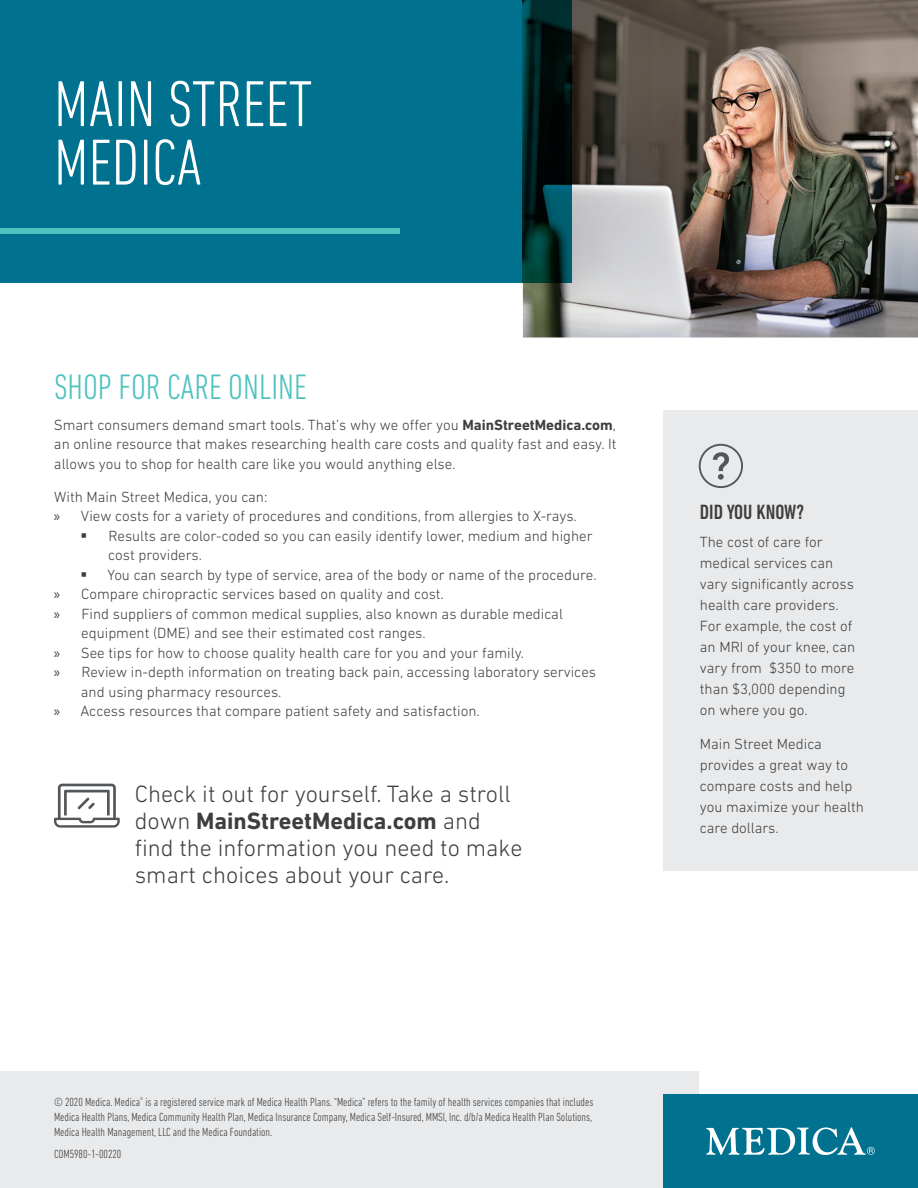
<style>
.page{position:relative;width:918px;height:1188px;background:#fff}
.page>*{position:absolute;margin:0;border:0;box-sizing:border-box;transform-origin:0 0}
.t1{font:300 condensed 66px/58.5px "DIN Next LT Pro";color:#fff}
.t2{font:300 condensed 36px "DIN Next LT Pro";color:#4ec2bf}
.t3{font:300 24px/27px "DIN Next LT Pro";color:#3e3e3f}
.t4{font:500 condensed 21px "DIN Next LT Pro";color:#3e3e3f}
.t5{font:300 15px/21px "DIN Next LT Pro";color:#3e3e3f}
.t6{font:300 condensed 12px/15px "DIN Next LT Pro";color:#3e3e3f;text-align:justify}
.s1{font-weight:700}
.s2{font-family:"Myriad Pro";font-weight:400}
</style>
<div class="page">
<img style="left:523px;top:0;width:395px;height:338px">
<div style="left:0;top:0;width:523px;height:283px;background:#00718e"></div>
<img style="left:523px;top:0;width:48px;height:283px">
<div style="left:0;top:228px;width:400px;height:5px;background:#4ec2bf"></div>
<div style="left:0;top:1071px;width:699px;height:117px;background:#e9eaeb"></div>
<div style="left:663px;top:1094px;width:255px;height:94px;background:#00718e"></div>
<svg style="left:706px;top:1127px;width:169px;height:28px"></svg>
<svg style="left:54px;top:784px;width:66px;height:44px"></svg>
<div style="left:663px;top:410px;width:255px;height:460px;background:#e9eaeb"></div>
<svg style="left:699px;top:444px;width:44px;height:44px"></svg>
<h1 class="t1" style="left:54px;top:74px;width:260px">MAIN STREET<br>MEDICA</h1>
<h2 class="t2" style="left:54px;top:366px;width:254px">SHOP FOR CARE ONLINE</h2>
<p class="t5" style="left:54px;top:415px;width:564px;line-height:19.5px;text-align:justify">Smart consumers demand smart tools. That’s why we offer you <span class="s1">MainStreetMedica.com</span>, an online resource that makes researching health care costs and quality fast and easy. It allows you to shop for health care like you would anything else.</p>
<p class="t5" style="left:54px;top:487px;width:524px;line-height:19.5px">With Main Street Medica, you can:<br><span class="s2">»</span> View costs for a variety of procedures and conditions, from allergies to X-rays.</p>
<p class="t5" style="left:108px;top:526px;width:486px;line-height:19.5px;text-indent:-28px">▪ Results are color-coded so you can easily identify lower, medium and higher cost providers.</p>
<p class="t5" style="left:80px;top:564px;width:518px">▪ You can search by type of service, area of the body or name of the procedure.</p>
<p class="t5" style="left:54px;top:583px;width:391px"><span class="s2">»</span> Compare chiropractic services based on quality and cost.</p>
<p class="t5" style="left:54px;top:603px;width:510px"><span class="s2">»</span> Find suppliers of common medical supplies, also known as durable medical</p>
<p class="t5" style="left:81px;top:622px;width:346px">equipment (DME) and see their estimated cost ranges.</p>
<p class="t5" style="left:54px;top:642px;width:472px"><span class="s2">»</span> See tips for how to choose quality health care for you and your family.</p>
<p class="t5" style="left:54px;top:661px;width:544px"><span class="s2">»</span> Review in-depth information on treating back pain, accessing laboratory services</p>
<p class="t5" style="left:81px;top:681px;width:202px">and using pharmacy resources.</p>
<p class="t5" style="left:54px;top:700px;width:427px"><span class="s2">»</span> Access resources that compare patient safety and satisfaction.</p>
<h3 class="t3" style="left:135px;top:780px;width:389px">Check it out for yourself. Take a stroll down <span class="s1">MainStreetMedica.com</span> and find the information you need to make smart choices about your care.</h3>
<p class="t6" style="left:54px;top:1094px;width:541px">© 2020 Medica. Medica<sup>®</sup> is a registered service mark of Medica Health Plans. “Medica” refers to the family of health services companies that includes Medica Health Plans, Medica Community Health Plan, Medica Insurance Company, Medica Self-Insured, MMSI, Inc. d/b/a Medica Health Plan Solutions, Medica Health Management, LLC and the Medica Foundation.</p>
<p class="t6" style="left:54px;top:1146px;width:69px">COM5980-1-00220</p>
<h3 class="t4" style="left:700px;top:500px;width:106px">DID YOU KNOW?</h3>
<p class="t5" style="left:700px;top:531px;width:157px">The cost of care for medical services can vary significantly across health care providers.<br>For example, the cost of an MRI of your knee, can vary from $350 to more than $3,000 depending on where you go.</p>
<p class="t5" style="left:700px;top:734px;width:165px">Main Street Medica provides a great way to compare costs and help you maximize your health care dollars.</p>
</div>
